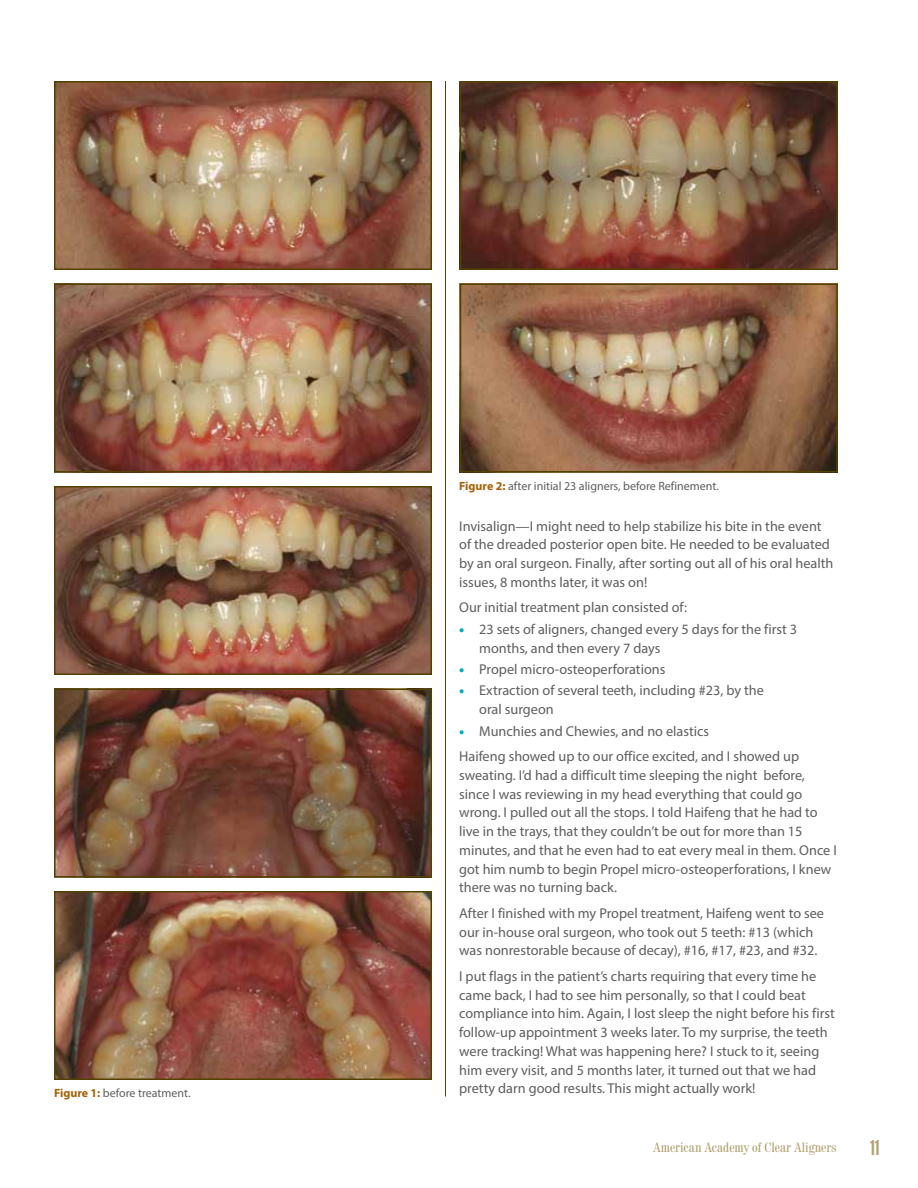
<style>
.page{position:relative;width:918px;height:1188px;background:#fff}
.page>*{position:absolute;margin:0;border:0;box-sizing:border-box;transform-origin:0 0}
.t1{font:20.55px "League Gothic";color:#b1a170}
.t2{font:14.25px/18.8px "Myriad Pro";color:#5d5e5e}
.t3{font:13.5px "Century 725 Condensed BT";color:#b1a170}
.t4{font:12px "Myriad Pro";color:#5d5e5e}
.s1{font-weight:700;color:#a76207}
.s2{font-weight:900;color:#00aad1}
</style>
<div class="page">
<img style="left:57px;top:84px;width:372px;height:183px">
<div style="left:54px;top:81px;width:378px;height:189px;border:2px solid #534100"></div>
<img style="left:57px;top:287px;width:372px;height:182px">
<div style="left:54px;top:284px;width:378px;height:188px;border:2px solid #534100"></div>
<img style="left:57px;top:489px;width:372px;height:183px">
<div style="left:54px;top:486px;width:378px;height:189px;border:2px solid #534100"></div>
<img style="left:57px;top:691px;width:372px;height:184px">
<div style="left:54px;top:688px;width:378px;height:190px;border:2px solid #534100"></div>
<img style="left:57px;top:894px;width:372px;height:183px">
<div style="left:54px;top:891px;width:378px;height:189px;border:2px solid #534100"></div>
<img style="left:463px;top:84px;width:372px;height:183px">
<div style="left:460px;top:81px;width:378px;height:189px;border:2px solid #534100"></div>
<img style="left:463px;top:287px;width:372px;height:182px">
<div style="left:460px;top:284px;width:378px;height:188px;border:2px solid #534100"></div>
<hr style="left:445px;top:81px;width:1px;height:1015px;background:#534100">
<p class="t4" style="left:54px;top:1086px;width:138px"><span class="s1">Figure 1:</span> before treatment.</p>
<p class="t4" style="left:459px;top:478px;width:261px"><span class="s1">Figure 2:</span> after initial 23 aligners, before Refinement.</p>
<p class="t2" style="left:459px;top:516px;width:376px">Invisalign—I might need to help stabilize his bite in the event of the dreaded posterior open bite. He needed to be evaluated by an oral surgeon. Finally, after sorting out all of his oral health issues, 8 months later, it was on!</p>
<p class="t2" style="left:459px;top:598px;width:229px">Our initial treatment plan consisted of:</p>
<p class="t2" style="left:479px;top:619px;width:319px;text-indent:-20px"><span class="s2">•</span> 23 sets of aligners, changed every 5 days for the first 3 months, and then every 7 days</p>
<p class="t2" style="left:459px;top:660px;width:208px"><span class="s2">•</span> Propel micro-osteoperforations</p>
<p class="t2" style="left:479px;top:681px;width:286px;text-indent:-20px"><span class="s2">•</span> Extraction of several teeth, including #23, by the oral surgeon</p>
<p class="t2" style="left:459px;top:718px;width:341px;line-height:25.5px"><span class="s2">•</span> Munchies and Chewies, and no elastics<br>Haifeng showed up to our office excited, and I showed up</p>
<p class="t2" style="left:459px;top:765px;width:379px">sweating. I’d had a difficult time sleeping the night before, since I was reviewing in my head everything that could go wrong. I pulled out all the stops. I told Haifeng that he had to live in the trays, that they couldn’t be out for more than 15 minutes, and that he even had to eat every meal in them. Once I got him numb to begin Propel micro-osteoperforations, I knew there was no turning back.</p>
<p class="t2" style="left:459px;top:903px;width:366px">After I finished with my Propel treatment, Haifeng went to see our in-house oral surgeon, who took out 5 teeth: #13 (which was nonrestorable because of decay), #16, #17, #23, and #32.</p>
<p class="t2" style="left:459px;top:966px;width:377px">I put flags in the patient’s charts requiring that every time he came back, I had to see him personally, so that I could beat compliance into him. Again, I lost sleep the night before his first follow-up appointment 3 weeks later. To my surprise, the teeth were tracking! What was happening here? I stuck to it, seeing him every visit, and 5 months later, it turned out that we had pretty darn good results. This might actually work!</p>
<p class="t3" style="left:653px;top:1139px;width:185px">American Academy of Clear Aligners</p>
<h1 class="t1" style="left:870px;top:1135px;width:11px">11</h1>
</div>
